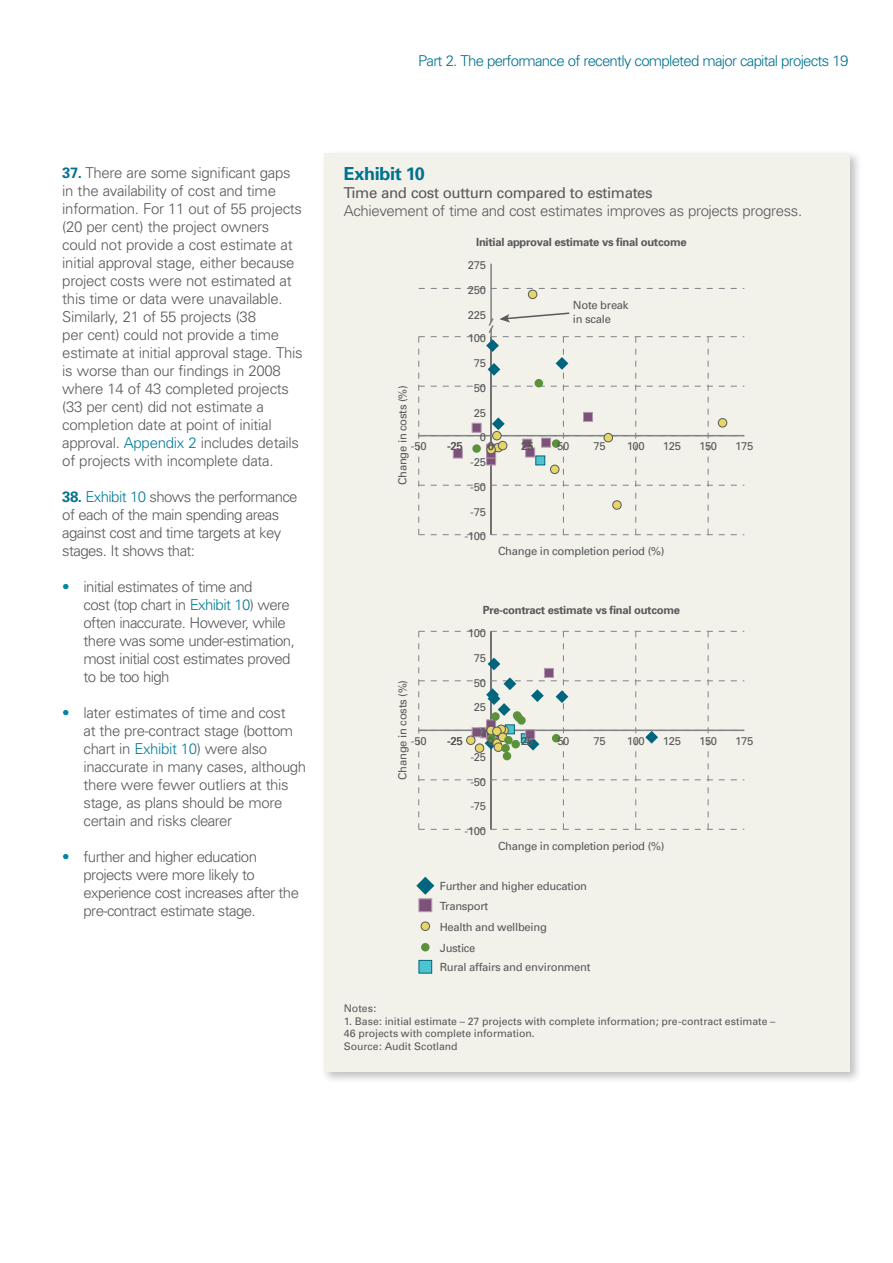
<style>
.page{position:relative;width:893px;height:1263px;background:#fff}
.page>*{position:absolute;margin:0;border:0;box-sizing:border-box;transform-origin:0 0}
.t1{font:700 18px "Univers";letter-spacing:-.02em;color:#00728f}
.t2{font:300 15px/18px "Univers";letter-spacing:-.025em;color:#58595b}
.t3{font:300 15px "Univers";letter-spacing:-.05em;color:#00728f}
.t4{font:11.25px/19.5px "Univers";letter-spacing:-.025em;color:#58595b}
.t5{font:700 11.25px "Univers";letter-spacing:-.025em;color:#58595b}
.t6{font:10.5px/12.6px "Univers";color:#58595b}
.s1{font-weight:700;color:#00728f}
.s2{color:#007b98}
.s3{color:#0086a2}
.s4{font-weight:400}
</style>
<div class="page">
<div style="left:320px;top:149px;width:542px;height:935px;background:#000;opacity:.25"></div>
<div style="left:324px;top:153px;width:526px;height:918px;background:#f2f1ea"></div>
<svg style="left:418px;top:631px;width:326px;height:199px"></svg>
<div style="left:544px;top:668px;width:10px;height:10px;background:#7d5179;border:1px solid #b197b0"></div>
<svg style="left:486px;top:719px;width:10px;height:8px"></svg>
<div style="left:479px;top:727px;width:10px;height:10px;background:#b197af"></div>
<div style="left:525px;top:729px;width:10px;height:10px;background:#7d5179;border:1px solid #b197b0"></div>
<div style="left:486px;top:727px;width:10px;height:10px;background:#ad92ac"></div>
<div style="left:480px;top:728px;width:10px;height:10px;background:#7d5179;border:1px solid #b197b0"></div>
<div style="left:472px;top:727px;width:9px;height:10px;background:#7d5179;border:1px solid #b197b0"></div>
<div style="left:486px;top:730px;width:10px;height:10px;background:#a996a6"></div>
<div style="left:486px;top:728px;width:10px;height:10px;background:#665d61;border:1px solid #b197b0"></div>
<svg style="left:500px;top:726px;width:8px;height:8px"></svg>
<div style="left:499px;top:726px;width:10px;height:9px;border:1px solid #58595b;border-radius:50%"></div>
<svg style="left:493px;top:739px;width:8px;height:8px"></svg>
<div style="left:492px;top:738px;width:9px;height:10px;border:1px solid #58595b;border-radius:50%"></div>
<div style="left:487px;top:726px;width:8px;height:8px;background:#e5d667;border-radius:50%"></div>
<div style="left:486px;top:726px;width:10px;height:9px;border:1px solid #58595b;border-radius:50%"></div>
<div style="left:497px;top:725px;width:9px;height:9px;border:1px solid #58595b;border-radius:50%"></div>
<div style="left:493px;top:727px;width:8px;height:8px;background:#e5d667;border-radius:50%"></div>
<div style="left:492px;top:727px;width:9px;height:9px;border:1px solid #58595b;border-radius:50%"></div>
<div style="left:467px;top:736px;width:8px;height:8px;background:#e5d667;border-radius:50%"></div>
<div style="left:466px;top:736px;width:9px;height:9px;border:1px solid #58595b;border-radius:50%"></div>
<div style="left:475px;top:744px;width:9px;height:8px;background:#e5d667;border-radius:50%"></div>
<div style="left:475px;top:743px;width:9px;height:10px;border:1px solid #58595b;border-radius:50%"></div>
<div style="left:498px;top:733px;width:9px;height:8px;background:#e5d667;border-radius:50%"></div>
<div style="left:498px;top:733px;width:9px;height:9px;border:1px solid #58595b;border-radius:50%"></div>
<div style="left:494px;top:743px;width:9px;height:8px;background:#e5d667;border-radius:50%"></div>
<div style="left:494px;top:742px;width:9px;height:10px;border:1px solid #58595b;border-radius:50%"></div>
<div style="left:503px;top:752px;width:8px;height:8px;background:#5a913a;border-radius:50%"></div>
<div style="left:552px;top:734px;width:8px;height:8px;background:#5a913a;border-radius:50%"></div>
<svg style="left:513px;top:711px;width:8px;height:9px"></svg>
<div style="left:487px;top:734px;width:8px;height:8px;background:#5a913a;border-radius:50%"></div>
<div style="left:501px;top:744px;width:9px;height:8px;background:#5a913a;border-radius:50%"></div>
<div style="left:514px;top:713px;width:9px;height:9px;background:#5a913a;border-radius:50%"></div>
<div style="left:517px;top:716px;width:9px;height:9px;background:#5a913a;border-radius:50%"></div>
<div style="left:504px;top:736px;width:9px;height:8px;background:#5a913a;border-radius:50%"></div>
<div style="left:511px;top:740px;width:9px;height:8px;background:#5a913a;border-radius:50%"></div>
<div style="left:491px;top:712px;width:9px;height:9px;background:#5a913a;border-radius:50%"></div>
<svg style="left:416px;top:877px;width:18px;height:18px"></svg>
<div style="left:418px;top:898px;width:14px;height:14px;background:#7d5179;border:1px solid #b197b0"></div>
<div style="left:421px;top:943px;width:9px;height:8px;background:#5a913a;border-radius:50%"></div>
<div style="left:419px;top:960px;width:13px;height:13px;background:#4dc4cf;border:1px solid #00667d"></div>
<div style="left:421px;top:922px;width:9px;height:8px;background:#e5d667;border-radius:50%"></div>
<div style="left:421px;top:921px;width:9px;height:10px;border:1px solid #58595b;border-radius:50%"></div>
<svg style="left:418px;top:263px;width:326px;height:272px"></svg>
<p class="t3" style="left:418px;top:52px;width:432px">Part 2. The performance of recently completed major capital projects 19</p>
<p class="t2" style="left:62px;top:163px;width:242px"><span class="s1">37.</span> There are some significant gaps in the availability of cost and time information. For 11 out of 55 projects (20 per cent) the project owners could not provide a cost estimate at initial approval stage, either because project costs were not estimated at this time or data were unavailable.<br>Similarly, 21 of 55 projects (38<br>per cent) could not provide a time estimate at initial approval stage. This is worse than our findings in 2008 where 14 of 43 completed projects (33 per cent) did not estimate a completion date at point of initial approval. <span class="s2">Appendix 2</span> includes details of projects with incomplete data.</p>
<p class="t2" style="left:62px;top:487px;width:237px"><span class="s1">38.</span> <span class="s2">Exhibit 10</span> shows the performance of each of the main spending areas against cost and time targets at key stages. It shows that:</p>
<p class="t2" style="left:84px;top:577px;width:213px;text-indent:-21px"><span class="s3">•</span> initial estimates of time and<br>cost (top chart in <span class="s2">Exhibit 10</span>) were often inaccurate. However, while there was some under-estimation, most initial cost estimates proved to be too high</p>
<p class="t2" style="left:84px;top:703px;width:224px;text-indent:-21px"><span class="s3">•</span> later estimates of time and cost<br>at the pre-contract stage (bottom chart in <span class="s2">Exhibit 10</span>) were also inaccurate in many cases, although there were fewer outliers at this stage, as plans should be more certain and risks clearer</p>
<p class="t2" style="left:84px;top:847px;width:217px;text-indent:-21px"><span class="s3">•</span> further and higher education projects were more likely to experience cost increases after the pre-contract estimate stage.</p>
<p class="t1" style="left:344px;top:163px;width:83px">Exhibit 10</p>
<p class="t2" style="left:344px;top:184px;width:460px"><span class="s4">Time and cost outturn compared to estimates<br></span>Achievement of time and cost estimates improves as projects progress.</p>
<p class="t5" style="left:476px;top:235px;width:212px">Initial approval estimate vs final outcome</p>
<p class="t4" style="left:468px;top:256px;width:20px">275</p>
<p class="t4" style="left:468px;top:281px;width:20px">250</p>
<p class="t4" style="left:468px;top:305px;width:20px">225</p>
<p class="t4" style="left:468px;top:329px;width:20px">100</p>
<p class="t4" style="left:474px;top:354px;width:14px">75</p>
<p class="t4" style="left:573px;top:299px;width:57px;line-height:13.5px">Note break in scale</p>
<p class="t4" style="left:474px;top:378px;width:14px">50</p>
<p class="t4" style="left:393px;top:485px;width:101px;rotate:-90deg">Change in costs (%)</p>
<p class="t4" style="left:474px;top:403px;width:14px">25</p>
<p class="t4" style="left:480px;top:428px;width:8px">0</p>
<p class="t4" style="left:411px;top:437px;width:17px">-50</p>
<p class="t4" style="left:488px;top:437px;width:8px">0</p>
<p class="t4" style="left:521px;top:437px;width:14px">25</p>
<p class="t4" style="left:557px;top:437px;width:14px">50</p>
<p class="t4" style="left:593px;top:437px;width:14px">75</p>
<p class="t4" style="left:627px;top:437px;width:20px">100</p>
<p class="t4" style="left:663px;top:437px;width:20px">125</p>
<p class="t4" style="left:699px;top:437px;width:20px">150</p>
<p class="t4" style="left:735px;top:437px;width:20px">175</p>
<p class="t4" style="left:447px;top:437px;width:17px">-25</p>
<p class="t4" style="left:488px;top:437px;width:8px">0</p>
<p class="t4" style="left:521px;top:437px;width:14px">25</p>
<p class="t4" style="left:470px;top:453px;width:17px">-25</p>
<p class="t4" style="left:470px;top:477px;width:17px">-50</p>
<p class="t4" style="left:470px;top:502px;width:17px">-75</p>
<p class="t4" style="left:464px;top:527px;width:23px">-100</p>
<p class="t4" style="left:498px;top:541px;width:168px">Change in completion period (%)</p>
<p class="t5" style="left:483px;top:603px;width:199px">Pre-contract estimate vs final outcome</p>
<p class="t4" style="left:468px;top:623px;width:20px">100</p>
<p class="t4" style="left:474px;top:648px;width:14px">75</p>
<p class="t4" style="left:474px;top:673px;width:14px">50</p>
<p class="t4" style="left:393px;top:780px;width:101px;rotate:-90deg">Change in costs (%)</p>
<p class="t4" style="left:474px;top:698px;width:14px">25</p>
<p class="t4" style="left:480px;top:722px;width:8px">0</p>
<p class="t4" style="left:411px;top:731px;width:17px">-50</p>
<p class="t4" style="left:521px;top:731px;width:14px">25</p>
<p class="t4" style="left:557px;top:731px;width:14px">50</p>
<p class="t4" style="left:593px;top:731px;width:14px">75</p>
<p class="t4" style="left:627px;top:731px;width:20px">100</p>
<p class="t4" style="left:663px;top:731px;width:20px">125</p>
<p class="t4" style="left:699px;top:731px;width:20px">150</p>
<p class="t4" style="left:735px;top:731px;width:20px">175</p>
<p class="t4" style="left:447px;top:731px;width:17px">-25</p>
<p class="t4" style="left:488px;top:731px;width:8px">0</p>
<p class="t4" style="left:470px;top:747px;width:17px">-25</p>
<p class="t4" style="left:470px;top:772px;width:17px">-50</p>
<p class="t4" style="left:470px;top:797px;width:17px">-75</p>
<p class="t4" style="left:464px;top:821px;width:23px">-100</p>
<p class="t4" style="left:498px;top:836px;width:168px">Change in completion period (%)</p>
<p class="t4" style="left:440px;top:876px;width:149px">Further and higher education<br>Transport</p>
<p class="t4" style="left:440px;top:916px;width:109px;line-height:21px">Health and wellbeing<br>Justice</p>
<p class="t4" style="left:440px;top:957px;width:152px">Rural affairs and environment</p>
<p class="t6" style="left:344px;top:1002px;width:34px">Notes:</p>
<p class="t6" style="left:344px;top:1015px;width:433px">1. Base: initial estimate – 27 projects with complete information; pre-contract estimate –<br>46 projects with complete information.<br>Source: Audit Scotland</p>
</div>
